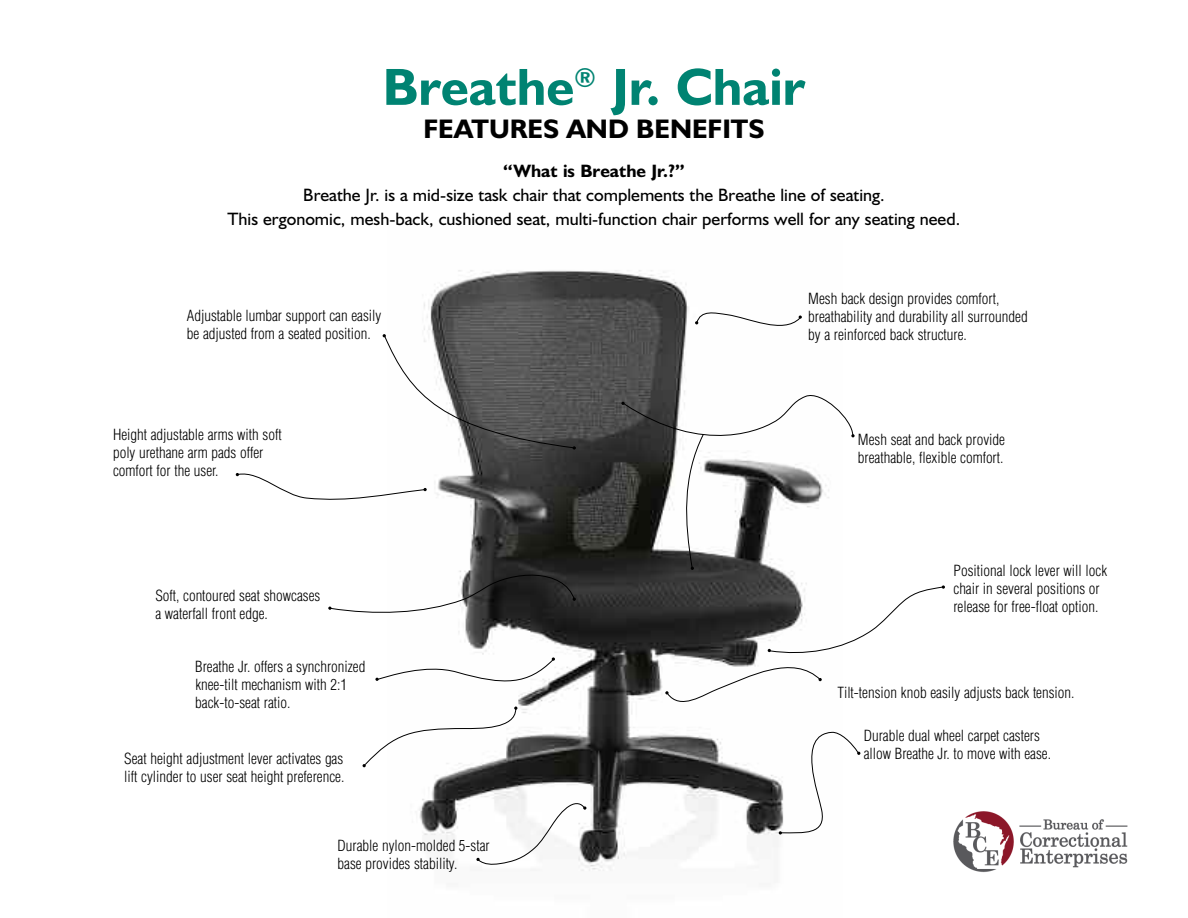
<style>
.page{position:relative;width:1188px;height:918px;background:#fff}
.page>*{position:absolute;margin:0;border:0;box-sizing:border-box;transform-origin:0 0}
.t1{font:700 52.5px "Humanist 521 BT";color:#008372}
.t2{font:700 27px "Humanist 521 BT";color:#000}
.t3{font:18px/24px "Humanist 521 BT";color:#000;text-align:center}
.t4{font:700 18px "Humanist 521 BT";color:#000}
.t5{font:300 condensed 15px/18px "Helvetica";color:#000}
</style>
<div class="page">
<img style="left:419px;top:270px;width:388px;height:601px">
<svg style="left:383px;top:334px;width:193px;height:116px"></svg>
<svg style="left:236px;top:471px;width:191px;height:32px"></svg>
<svg style="left:328px;top:567px;width:248px;height:48px"></svg>
<svg style="left:363px;top:707px;width:154px;height:60px"></svg>
<svg style="left:476px;top:802px;width:110px;height:64px"></svg>
<svg style="left:695px;top:309px;width:107px;height:26px"></svg>
<svg style="left:665px;top:585px;width:280px;height:126px"></svg>
<svg style="left:375px;top:657px;width:180px;height:30px"></svg>
<svg style="left:779px;top:731px;width:81px;height:104px"></svg>
<svg style="left:621px;top:390px;width:234px;height:180px"></svg>
<img style="left:953px;top:811px;width:175px;height:62px">
<h1 class="t1" style="left:383px;top:69px;width:424px">Breathe<sup>®</sup> Jr. Chair</h1>
<h2 class="t2" style="left:423px;top:119px;width:343px">FEATURES AND BENEFITS</h2>
<p class="t4" style="left:503px;top:165px;width:183px">“What is Breathe Jr.?”</p>
<p class="t3" style="left:228px;top:185px;width:734px">Breathe Jr. is a mid-size task chair that complements the Breathe line of seating.<br>This ergonomic, mesh-back, cushioned seat, multi-function chair performs well for any seating need.</p>
<p class="t5" style="left:187px;top:307px;width:196px">Adjustable lumbar support can easily be adjusted from a seated position.</p>
<p class="t5" style="left:113px;top:426px;width:170px">Height adjustable arms with soft poly urethane arm pads offer comfort for the user.</p>
<p class="t5" style="left:155px;top:587px;width:167px">Soft, contoured seat showcases a waterfall front edge.</p>
<p class="t5" style="left:195px;top:658px;width:172px">Breathe Jr. offers a synchronized knee-tilt mechanism with 2:1 back-to-seat ratio.</p>
<p class="t5" style="left:124px;top:750px;width:222px">Seat height adjustment lever activates gas lift cylinder to user seat height preference.</p>
<p class="t5" style="left:338px;top:837px;width:154px">Durable nylon-molded 5-star base provides stability.</p>
<p class="t5" style="left:808px;top:290px;width:221px">Mesh back design provides comfort, breathability and durability all surrounded by a reinforced back structure.</p>
<p class="t5" style="left:858px;top:431px;width:149px">Mesh seat and back provide breathable, flexible comfort.</p>
<p class="t5" style="left:953px;top:562px;width:155px">Positional lock lever will lock chair in several positions or release for free-float option.</p>
<p class="t5" style="left:838px;top:683px;width:239px">Tilt-tension knob easily adjusts back tension.</p>
<p class="t5" style="left:864px;top:727px;width:189px">Durable dual wheel carpet casters allow Breathe Jr. to move with ease.</p>
</div>
